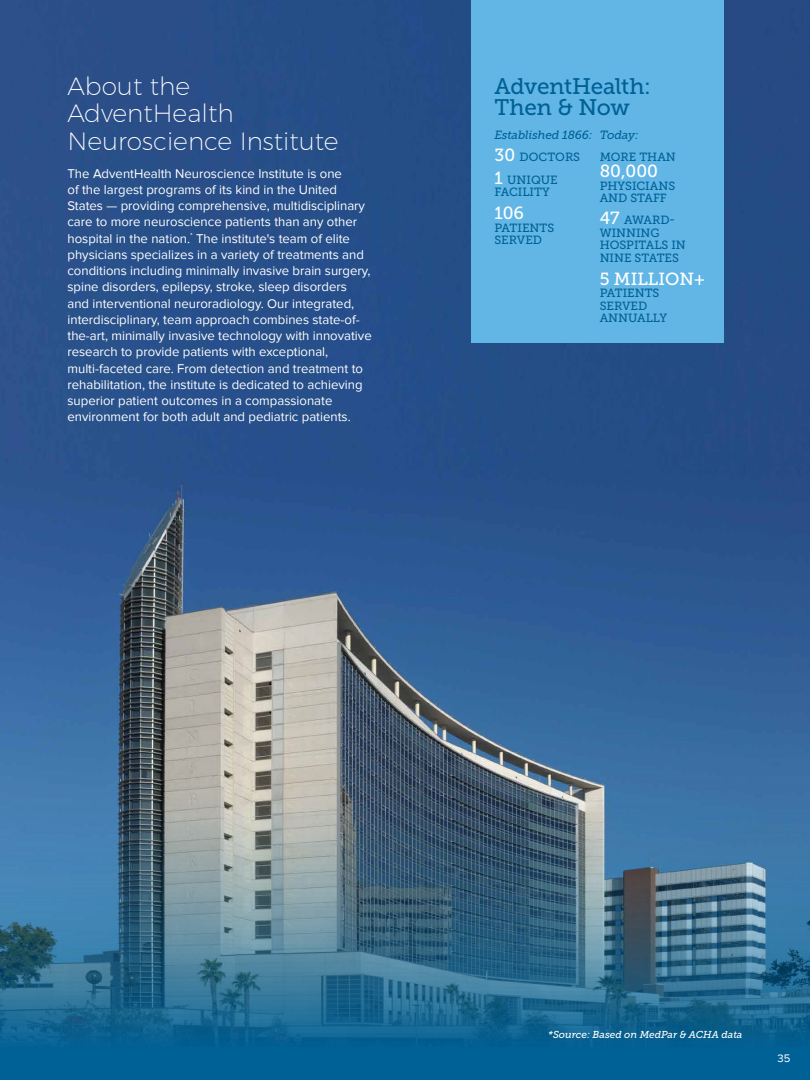
<style>
.page{position:relative;width:810px;height:1080px;background:#006197}
.page>*{position:absolute;margin:0;border:0;box-sizing:border-box;transform-origin:0 0}
.t1{font:200 25px/27.5px "Montserrat";color:#fff}
.t2{font:22.5px/21.2px "Museo Slab 500";letter-spacing:-.015em;color:#006197}
.t3{font:17.5px "Museo Slab 500";color:#fff}
.t4{font:13.12px/16.2px "Proxima Nova";color:#fff}
.t5{font:11.88px/12.5px "Museo Slab 500";color:#006197}
.t6{font:italic 11.88px/21.9px "Museo Slab 500";letter-spacing:-.01em;color:#006197}
.t7{font:11.25px "Proxima Nova";color:#fff}
.t8{font:italic 10px "Museo Slab 500";color:#fff}
.s1{font-style:normal;font-size:17.5px;color:#fff}
.s2{font-style:normal}
.s3{font-size:17.5px;color:#fff}
</style>
<div class="page">
<img style="left:0;top:0;width:810px;height:1045px">
<div style="left:472px;top:0;width:252px;height:343px;background:#62b6e6"></div>
<h1 class="t1" style="left:68px;top:70px;width:273px">About the<br>AdventHealth<br>Neuroscience Institute</h1>
<p class="t4" style="left:68px;top:165px;width:306px">The AdventHealth Neuroscience Institute is one<br>of the largest programs of its kind in the United States — providing comprehensive, multidisciplinary care to more neuroscience patients than any other hospital in the nation.<sup>*</sup> The institute's team of elite physicians specializes in a variety of treatments and conditions including minimally invasive brain surgery, spine disorders, epilepsy, stroke, sleep disorders and interventional neuroradiology. Our integrated, interdisciplinary, team approach combines state-of&shy;the-art, minimally invasive technology with innovative research to provide patients with exceptional, multi-faceted care. From detection and treatment to rehabilitation, the institute is dedicated to achieving superior patient outcomes in a compassionate environment for both adult and pediatric patients.</p>
<h2 class="t2" style="left:494px;top:76px;width:158px">AdventHealth:<br>Then &amp; Now</h2>
<p class="t6" style="left:494px;top:124px;width:100px">Established 1866:<br><span class="s1">30</span> <span class="s2">DOCTORS</span></p>
<p class="t5" style="left:494px;top:174px;width:65px"><span class="s3">1</span> UNIQUE<br>FACILITY</p>
<h3 class="t3" style="left:494px;top:204px;width:31px">106</h3>
<p class="t5" style="left:494px;top:222px;width:61px">PATIENTS<br>SERVED</p>
<p class="t6" style="left:600px;top:124px;width:41px">Today:</p>
<p class="t5" style="left:600px;top:151px;width:78px">MORE THAN</p>
<h3 class="t3" style="left:600px;top:161px;width:60px">80,000</h3>
<p class="t5" style="left:600px;top:179px;width:77px">PHYSICIANS<br>AND STAFF</p>
<p class="t5" style="left:600px;top:214px;width:88px"><span class="s3">47</span> AWARD-<br>WINNING<br>HOSPITALS IN<br>NINE STATES</p>
<h3 class="t3" style="left:600px;top:269px;width:107px">5 MILLION+</h3>
<p class="t5" style="left:600px;top:287px;width:69px">PATIENTS<br>SERVED<br>ANNUALLY</p>
<p class="t8" style="left:548px;top:1029px;width:196px">*Source: Based on MedPar &amp; ACHA data</p>
<p class="t7" style="left:778px;top:1052px;width:14px">35</p>
</div>
